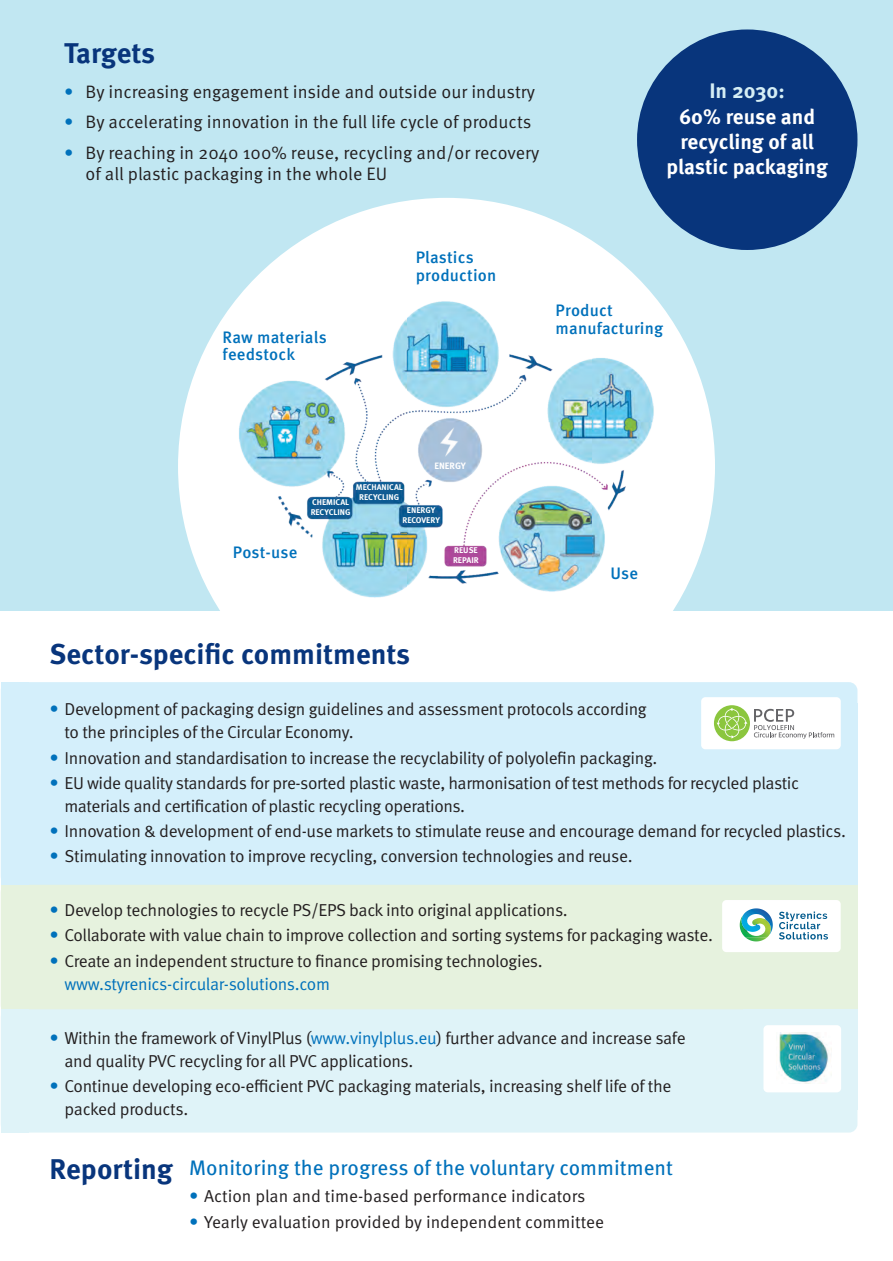
<style>
.page{position:relative;width:893px;height:1261px;background:#fff}
.page>*{position:absolute;margin:0;border:0;box-sizing:border-box;transform-origin:0 0}
.t1{font:700 28.5px "Meta Pro";color:#08357c}
.t2{font:21px "Meta Pro";color:#0071bb}
.t3{font:700 21px/25.2px "Meta Pro";letter-spacing:-.005em;color:#fff;text-align:center}
.t4{font:700 21px "Meta Pro";color:#d5eef5}
.t5{font:18px/21.6px "Meta Pro";color:#231f20}
.t6{font:17.25px/23.1px "Meta Pro";letter-spacing:-.02em;color:#231f20}
.t7{font:17.25px "Meta Pro";color:#231f20}
.t8{font:500 16.65px/17.7px "Meta Pro";letter-spacing:.01em;color:#0071bb}
.t9{font:700 9.15px "Meta Pro";color:#fff}
.t10{font:700 8.25px/9.9px "Meta Pro";color:#fff}
.s1{color:#0071bb}
.s2{font-size:18px;color:#0071bb}
.s3{font-weight:700;font-size:28.5px;color:#08357c}
</style>
<div class="page">
<hr style="left:0;top:609px;width:1px;height:652px;background:#ecf7f9">
<div style="left:1px;top:883px;width:856px;height:130px;background:#e6f2de;border-radius:9px"></div>
<div style="left:768px;top:883px;width:89px;height:130px;background:#e6f2de"></div>
<div style="left:1px;top:883px;width:28px;height:130px;background:#e6f2de"></div>
<div style="left:1px;top:1009px;width:856px;height:123px;background:#dff3f8;border-radius:9px"></div>
<div style="left:743px;top:1009px;width:114px;height:100px;background:#dff3f8"></div>
<div style="left:1px;top:1009px;width:28px;height:123px;background:#dff3f8"></div>
<hr style="left:0;top:0;width:1px;height:610px;background:#aee0ef">
<div style="left:1px;top:0;width:892px;height:610px;background:#c1e7f2"></div>
<div style="left:178px;top:198px;width:537px;height:537px;background:#fff;border-radius:50%"></div>
<img style="left:223px;top:291px;width:454px;height:316px">
<img style="left:439px;top:425px;width:22px;height:34px">
<div style="left:637px;top:29px;width:220px;height:221px;background:#08357c;border-radius:50%"></div>
<div style="left:1px;top:682px;width:856px;height:202px;background:#d4effb;border-radius:9px"></div>
<div style="left:797px;top:703px;width:60px;height:181px;background:#d4effb"></div>
<div style="left:1px;top:682px;width:28px;height:202px;background:#d4effb"></div>
<div style="left:701px;top:697px;width:140px;height:52px;background:#fff;border-radius:4px"></div>
<div style="left:714px;top:705px;width:36px;height:36px;background:#8bc63e;border-radius:50%"></div>
<svg style="left:754px;top:709px;width:80px;height:29px"></svg>
<svg style="left:717px;top:708px;width:30px;height:30px"></svg>
<div style="left:722px;top:900px;width:119px;height:52px;background:#fff;border-radius:4px"></div>
<img style="left:740px;top:915px;width:31px;height:22px">
<svg style="left:740px;top:922px;width:21px;height:19px"></svg>
<svg style="left:744px;top:908px;width:12px;height:6px"></svg>
<svg style="left:779px;top:911px;width:49px;height:28px"></svg>
<div style="left:763px;top:1025px;width:78px;height:67px;background:#fff;border-radius:4px"></div>
<img style="left:779px;top:1032px;width:51px;height:51px">
<hr style="left:0;top:682px;width:1px;height:100px;background:#fff">
<hr style="left:0;top:1009px;width:1px;height:100px;background:#fff">
<hr style="left:0;top:1132px;width:1px;height:100px;background:#fff">
<h1 class="t1" style="left:64px;top:43px;width:92px">Targets</h1>
<p class="t5" style="left:64px;top:83px;width:472px"><span class="s1">•</span> By increasing engagement inside and outside our industry</p>
<p class="t5" style="left:64px;top:113px;width:469px"><span class="s1">•</span> By accelerating innovation in the full life cycle of products</p>
<p class="t5" style="left:86px;top:143px;width:455px;text-indent:-21px"><span class="s1">•</span> By reaching in 2040 100% reuse, recycling and/or recovery of all plastic packaging in the whole EU</p>
<p class="t4" style="left:709px;top:84px;width:77px">In 2030:</p>
<p class="t3" style="left:666px;top:106px;width:163px">60% reuse and recycling of all plastic packaging</p>
<p class="t8" style="left:223px;top:329px;width:106px">Raw materials feedstock</p>
<p class="t8" style="left:416px;top:250px;width:82px">Plastics production</p>
<p class="t8" style="left:556px;top:303px;width:109px">Product manufacturing</p>
<p class="t9" style="left:434px;top:462px;width:33px">ENERGY</p>
<p class="t8" style="left:233px;top:545px;width:66px">Post-use</p>
<p class="t10" style="left:356px;top:483px;width:49px;text-align:center">MECHANICAL<br>RECYCLING</p>
<p class="t10" style="left:311px;top:498px;width:41px">CHEMICAL<br>RECYCLING</p>
<p class="t10" style="left:403px;top:506px;width:39px;text-align:center">ENERGY<br>RECOVERY</p>
<p class="t10" style="left:453px;top:546px;width:27px">REUSE<br>REPAIR</p>
<h1 class="t1" style="left:50px;top:644px;width:362px">Sector-specific commitments</h1>
<p class="t8" style="left:610px;top:566px;width:29px">Use</p>
<p class="t6" style="left:65px;top:699px;width:584px;text-indent:-15px"><span class="s2">•</span> Development of packaging design guidelines and assessment protocols according to the principles of the Circular Economy.</p>
<p class="t6" style="left:50px;top:747px;width:609px"><span class="s2">•</span> Innovation and standardisation to increase the recyclability of polyolefin packaging.</p>
<p class="t6" style="left:65px;top:773px;width:736px;text-indent:-15px"><span class="s2">•</span> EU wide quality standards for pre-sorted plastic waste, harmonisation of test methods for recycled plastic materials and certification of plastic recycling operations.</p>
<p class="t6" style="left:50px;top:821px;width:798px"><span class="s2">•</span> Innovation &amp; development of end-use markets to stimulate reuse and encourage demand for recycled plastics.</p>
<p class="t6" style="left:50px;top:846px;width:584px"><span class="s2">•</span> Stimulating innovation to improve recycling, conversion technologies and reuse.</p>
<p class="t6" style="left:50px;top:900px;width:520px"><span class="s2">•</span> Develop technologies to recycle PS/EPS back into original applications.</p>
<p class="t6" style="left:50px;top:925px;width:665px"><span class="s2">•</span> Collaborate with value chain to improve collection and sorting systems for packaging waste.</p>
<p class="t6" style="left:65px;top:950px;width:480px;text-indent:-15px"><span class="s2">•</span> Create an independent structure to finance promising technologies. <span class="s1">www.styrenics-circular-solutions.com</span></p>
<p class="t6" style="left:65px;top:1027px;width:623px;text-indent:-15px"><span class="s2">•</span> Within the framework of VinylPlus (<span class="s1">www.vinylplus.eu</span>) further advance and increase safe and quality PVC recycling for all PVC applications.</p>
<p class="t6" style="left:65px;top:1076px;width:608px;text-indent:-15px"><span class="s2">•</span> Continue developing eco-efficient PVC packaging materials, increasing shelf life of the packed products.</p>
<p class="t2" style="left:50px;top:1160px;width:625px"><span class="s3">Reporting</span> Monitoring the progress of the voluntary commitment</p>
<p class="t7" style="left:189px;top:1190px;width:398px"><span class="s2">•</span> Action plan and time-based performance indicators</p>
<p class="t7" style="left:189px;top:1216px;width:416px"><span class="s2">•</span> Yearly evaluation provided by independent committee</p>
</div>
